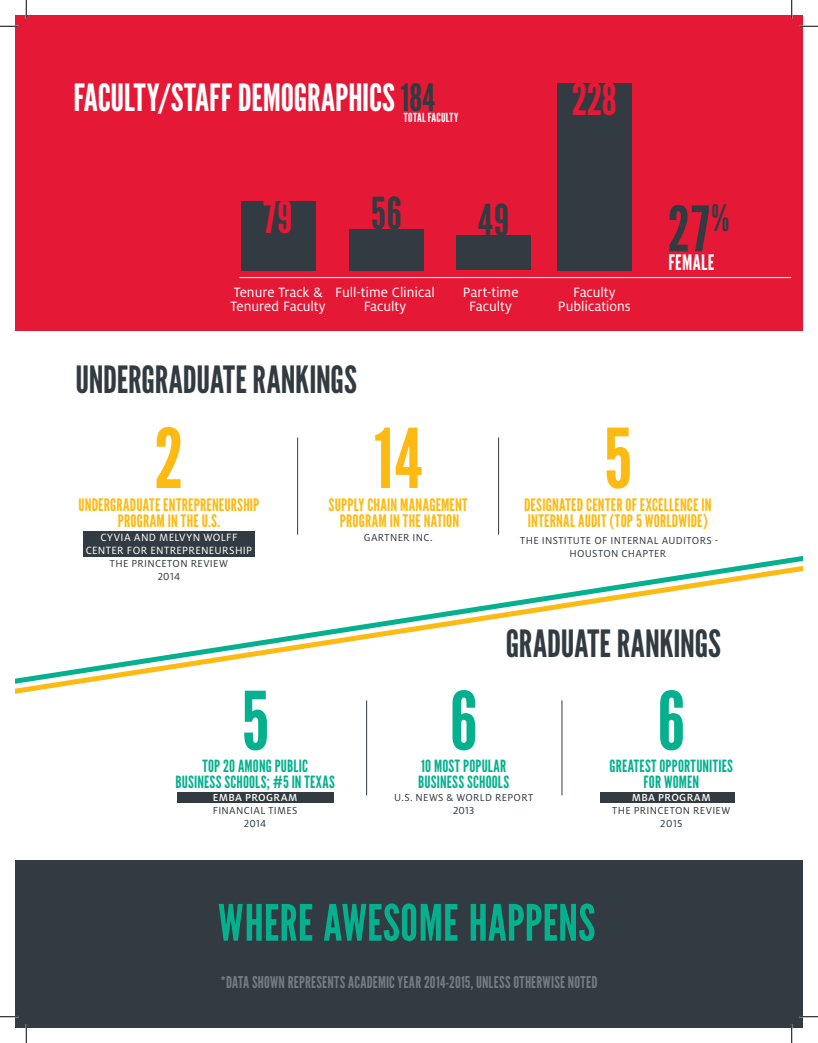
<style>
.page{position:relative;width:818px;height:1043px;background:#fff}
.page>*{position:absolute;margin:0;border:0;box-sizing:border-box;transform-origin:0 0}
.t1{font:82.12px "League Gothic";color:#fcba13}
.t2{font:80.38px "League Gothic";color:#05b08f}
.t3{font:62.5px "League Gothic";color:#323b41}
.t4{font:50px "League Gothic";letter-spacing:.005em;color:#05b08f}
.t5{font:43.88px "League Gothic";color:#e51836}
.t6{font:43.88px "League Gothic";color:#323b41}
.t7{font:37.5px "League Gothic";letter-spacing:-.005em;color:#323b41}
.t8{font:37.5px "League Gothic";letter-spacing:-.005em;color:#fff}
.t9{font:21.25px "League Gothic";letter-spacing:.015em;color:#fff}
.t10{font:17.25px/16.6px "League Gothic";letter-spacing:.015em;color:#fcba13;text-align:center}
.t11{font:16.88px/16.2px "League Gothic";letter-spacing:.015em;color:#05b08f;text-align:center}
.t12{font:16.25px "League Gothic";letter-spacing:.015em;color:#747c82}
.t13{font:15px/13.8px "Milo OT";letter-spacing:-.005em;color:#fff;text-align:center}
.t14{font:12.5px "League Gothic";letter-spacing:.02em;color:#fff}
.t15{font:11.62px/13.2px "Milo OT";letter-spacing:.025em;color:#fff;text-align:center}
.t16{font:500 11.38px "Milo OT";letter-spacing:.025em;color:#fff}
.t17{font:11.25px/13px "Milo OT";letter-spacing:.03em;color:#323b41;text-align:center}
.s1{color:#323b41}
</style>
<div class="page">
<div style="left:15px;top:15px;width:787px;height:315px;background:#e51836"></div>
<hr style="left:239px;top:277px;width:552px;height:1px;background:#fff">
<div style="left:241px;top:201px;width:74px;height:69px;background:#323b41"></div>
<div style="left:349px;top:229px;width:74px;height:41px;background:#323b41"></div>
<div style="left:456px;top:236px;width:75px;height:34px;background:#323b41"></div>
<div style="left:557px;top:83px;width:74px;height:187px;background:#323b41"></div>
<div style="left:177px;top:792px;width:156px;height:11px;background:#323b41"></div>
<div style="left:600px;top:792px;width:134px;height:11px;background:#323b41"></div>
<hr style="left:561px;top:700px;width:1px;height:95px;background:#323b41">
<hr style="left:366px;top:700px;width:1px;height:95px;background:#323b41">
<div style="left:83px;top:531px;width:172px;height:26px;background:#323b41"></div>
<hr style="left:498px;top:437px;width:1px;height:97px;background:#323b41">
<hr style="left:297px;top:437px;width:1px;height:97px;background:#323b41">
<div style="left:15px;top:861px;width:787px;height:167px;background:#323b41"></div>
<svg style="left:15px;top:556px;width:787px;height:137px"></svg>
<svg style="left:0;top:25px;width:19px;height:2px"></svg>
<svg style="left:799px;top:25px;width:19px;height:2px"></svg>
<svg style="left:0;top:1016px;width:19px;height:1px"></svg>
<svg style="left:799px;top:1015px;width:19px;height:2px"></svg>
<svg style="left:25px;top:0;width:2px;height:19px"></svg>
<svg style="left:25px;top:1024px;width:2px;height:18px"></svg>
<svg style="left:790px;top:0;width:2px;height:19px"></svg>
<svg style="left:791px;top:1024px;width:1px;height:18px"></svg>
<h3 class="t8" style="left:73px;top:75px;width:363px">FACULTY/STAFF DEMOGRAPHICS <span class="s1">184</span></h3>
<p class="t14" style="left:404px;top:110px;width:56px">TOTAL FACULTY</p>
<h3 class="t5" style="left:263px;top:191px;width:30px">79</h3>
<h3 class="t6" style="left:371px;top:187px;width:33px">56</h3>
<h3 class="t6" style="left:478px;top:194px;width:33px">49</h3>
<h3 class="t5" style="left:572px;top:74px;width:46px">228</h3>
<h3 class="t13" style="left:230px;top:286px;width:97px;text-align:left">Tenure Track &amp;<br>Tenured Faculty</h3>
<h3 class="t13" style="left:335px;top:286px;width:101px">Full-time Clinical<br>Faculty</h3>
<h3 class="t13" style="left:463px;top:286px;width:57px">Part-time<br>Faculty</h3>
<h3 class="t13" style="left:558px;top:286px;width:74px">Faculty<br>Publications</h3>
<h3 class="t7" style="left:75px;top:357px;width:283px">UNDERGRADUATE RANKINGS</h3>
<h3 class="t3" style="left:667px;top:192px;width:63px">27<sup>%</sup></h3>
<h3 class="t9" style="left:668px;top:250px;width:47px">FEMALE</h3>
<h1 class="t1" style="left:154px;top:410px;width:31px">2</h1>
<h1 class="t1" style="left:374px;top:410px;width:49px">14</h1>
<h1 class="t1" style="left:603px;top:410px;width:30px">5</h1>
<h3 class="t10" style="left:79px;top:496px;width:182px">UNDERGRADUATE ENTREPRENEURSHIP<br>PROGRAM IN THE U.S.</h3>
<p class="t15" style="left:86px;top:530px;width:168px">CYVIA AND MELVYN WOLFF<br>CENTER FOR ENTREPRENEURSHIP</p>
<p class="t17" style="left:110px;top:557px;width:120px">THE PRINCETON REVIEW<br>2014</p>
<h3 class="t10" style="left:328px;top:496px;width:141px">SUPPLY CHAIN MANAGEMENT<br>PROGRAM IN THE NATION</h3>
<p class="t17" style="left:364px;top:530px;width:70px">GARTNER INC.</p>
<h3 class="t10" style="left:524px;top:496px;width:189px;text-align:left">DESIGNATED CENTER OF EXCELLENCE IN<br>INTERNAL AUDIT (TOP 5 WORLDWIDE)</h3>
<p class="t17" style="left:520px;top:534px;width:199px">THE INSTITUTE OF INTERNAL AUDITORS -<br>HOUSTON CHAPTER</p>
<h3 class="t7" style="left:506px;top:621px;width:217px">GRADUATE RANKINGS</h3>
<h2 class="t2" style="left:241px;top:673px;width:29px">5</h2>
<h2 class="t2" style="left:450px;top:673px;width:29px">6</h2>
<h2 class="t2" style="left:657px;top:673px;width:29px">6</h2>
<h3 class="t11" style="left:418px;top:758px;width:93px;text-align:left">10 MOST POPULAR<br>BUSINESS SCHOOLS</h3>
<p class="t17" style="left:394px;top:791px;width:140px">U.S. NEWS &amp; WORLD REPORT<br>2013</p>
<h3 class="t11" style="left:609px;top:758px;width:125px">GREATEST OPPORTUNITIES<br>FOR WOMEN</h3>
<p class="t16" style="left:632px;top:791px;width:80px">MBA PROGRAM</p>
<p class="t17" style="left:612px;top:804px;width:120px">THE PRINCETON REVIEW<br>2015</p>
<h3 class="t11" style="left:175px;top:758px;width:161px">TOP 20 AMONG PUBLIC<br>BUSINESS SCHOOLS; #5 IN TEXAS</h3>
<p class="t16" style="left:213px;top:791px;width:86px">EMBA PROGRAM</p>
<p class="t17" style="left:213px;top:804px;width:86px">FINANCIAL TIMES<br>2014</p>
<h3 class="t4" style="left:218px;top:893px;width:379px">WHERE AWESOME HAPPENS</h3>
<h3 class="t12" style="left:220px;top:972px;width:378px">*DATA SHOWN REPRESENTS ACADEMIC YEAR 2014-2015, UNLESS OTHERWISE NOTED</h3>
</div>
